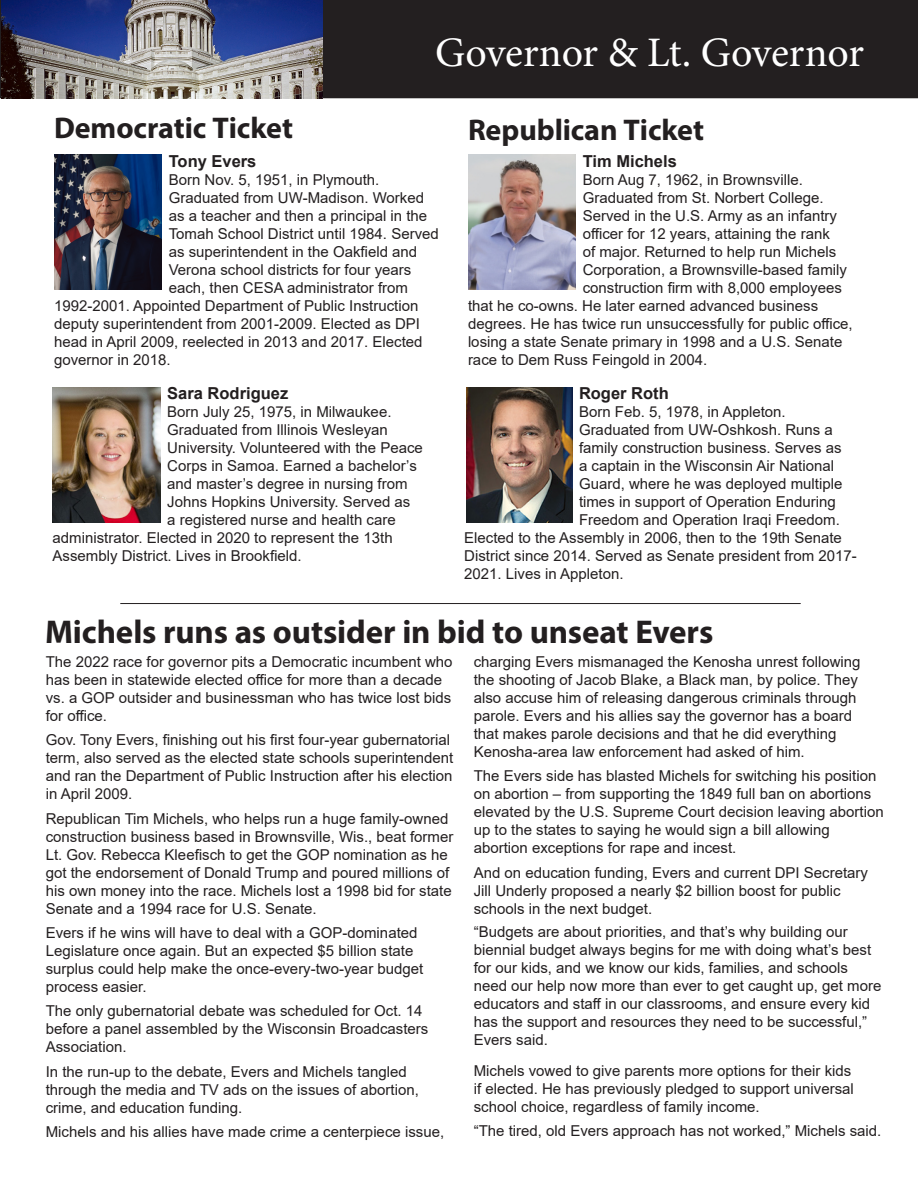
<style>
.page{position:relative;width:918px;height:1188px;background:#fff}
.page>*{position:absolute;margin:0;border:0;box-sizing:border-box;transform-origin:0 0}
.t1{font:42px "Minion Pro";letter-spacing:-.005em;color:#fff}
.t2{font:700 33px "Myriad Pro";letter-spacing:-.005em;color:#231f20}
.t3{font:700 30px "Myriad Pro";letter-spacing:-.005em;color:#231f20}
.Name{font:700 16.5px "Arial";color:#231f20}
.Body_Text{font:15px/18px "Arial";color:#231f20}
.Name-2{font:15px "Arial";color:#231f20}
</style>
<div class="page">
<div style="left:0;top:0;width:918px;height:98px;background:#231f20"></div>
<img style="left:54px;top:154px;width:108px;height:136px">
<img style="left:468px;top:154px;width:108px;height:136px">
<img style="left:52px;top:388px;width:108px;height:135px">
<img style="left:466px;top:388px;width:106px;height:135px">
<hr style="left:120px;top:603px;width:681px;height:1px;background:#231f20">
<img style="left:1px;top:0;width:322px;height:98px">
<p class="t1" style="left:435px;top:24px;width:430px">Governor &amp; Lt. Governor</p>
<p class="t3" style="left:54px;top:108px;width:241px">Democratic Ticket</p>
<p class="Name" style="left:169px;top:149px;width:89px">Tony Evers</p>
<p class="Name-2" style="left:169px;top:169px;width:212px">Born Nov. 5, 1951, in Plymouth.</p>
<p class="Name-2" style="left:169px;top:187px;width:257px">Graduated from UW-Madison. Worked</p>
<p class="Name-2" style="left:169px;top:205px;width:260px">as a teacher and then a principal in the</p>
<p class="Name-2" style="left:169px;top:223px;width:272px">Tomah School District until 1984. Served</p>
<p class="Name-2" style="left:169px;top:241px;width:250px">as superintendent in the Oakfield and</p>
<p class="Name-2" style="left:169px;top:259px;width:244px">Verona school districts for four years</p>
<p class="Name-2" style="left:169px;top:277px;width:241px">each, then CESA administrator from</p>
<p class="Name-2" style="left:54px;top:295px;width:366px">1992-2001. Appointed Department of Public Instruction</p>
<p class="Name-2" style="left:54px;top:313px;width:368px">deputy superintendent from 2001-2009. Elected as DPI</p>
<p class="Name-2" style="left:54px;top:331px;width:370px">head in April 2009, reelected in 2013 and 2017. Elected</p>
<p class="Name-2" style="left:54px;top:349px;width:118px">governor in 2018.</p>
<p class="Name" style="left:167px;top:382px;width:123px">Sara Rodriguez</p>
<p class="Name-2" style="left:167px;top:401px;width:226px">Born July 25, 1975, in Milwaukee.</p>
<p class="Name-2" style="left:167px;top:419px;width:222px">Graduated from Illinois Wesleyan</p>
<p class="Name-2" style="left:167px;top:437px;width:257px">University. Volunteered with the Peace</p>
<p class="Name-2" style="left:167px;top:455px;width:251px">Corps in Samoa. Earned a bachelor’s</p>
<p class="Name-2" style="left:167px;top:473px;width:242px">and master’s degree in nursing from</p>
<p class="Name-2" style="left:167px;top:491px;width:245px">Johns Hopkins University. Served as</p>
<p class="Name-2" style="left:167px;top:509px;width:230px">a registered nurse and health care</p>
<p class="Name-2" style="left:52px;top:527px;width:342px">administrator. Elected in 2020 to represent the 13th</p>
<p class="Name-2" style="left:52px;top:545px;width:251px">Assembly District. Lives in Brookfield.</p>
<p class="t3" style="left:468px;top:110px;width:238px">Republican Ticket</p>
<p class="Name" style="left:583px;top:149px;width:96px">Tim Michels</p>
<p class="Name-2" style="left:583px;top:169px;width:222px">Born Aug 7, 1962, in Brownsville.</p>
<p class="Name-2" style="left:583px;top:187px;width:242px">Graduated from St. Norbert College.</p>
<p class="Name-2" style="left:583px;top:205px;width:256px">Served in the U.S. Army as an infantry</p>
<p class="Name-2" style="left:583px;top:223px;width:249px">officer for 12 years, attaining the rank</p>
<p class="Name-2" style="left:583px;top:241px;width:255px">of major. Returned to help run Michels</p>
<p class="Name-2" style="left:583px;top:259px;width:266px">Corporation, a Brownsville-based family</p>
<p class="Name-2" style="left:583px;top:277px;width:261px">construction firm with 8,000 employees</p>
<p class="Name-2" style="left:468px;top:295px;width:352px">that he co-owns. He later earned advanced business</p>
<p class="Name-2" style="left:468px;top:313px;width:386px">degrees. He has twice run unsuccessfully for public office,</p>
<p class="Name-2" style="left:468px;top:331px;width:376px">losing a state Senate primary in 1998 and a U.S. Senate</p>
<p class="Name-2" style="left:468px;top:349px;width:241px">race to Dem Russ Feingold in 2004.</p>
<p class="Name" style="left:579px;top:382px;width:91px">Roger Roth</p>
<p class="Name-2" style="left:579px;top:401px;width:208px">Born Feb. 5, 1978, in Appleton.</p>
<p class="Name-2" style="left:579px;top:419px;width:255px">Graduated from UW-Oshkosh. Runs a</p>
<p class="Name-2" style="left:579px;top:437px;width:264px">family construction business. Serves as</p>
<p class="Name-2" style="left:579px;top:455px;width:257px">a captain in the Wisconsin Air National</p>
<p class="Name-2" style="left:579px;top:473px;width:265px">Guard, where he was deployed multiple</p>
<p class="Name-2" style="left:579px;top:491px;width:258px">times in support of Operation Enduring</p>
<p class="Name-2" style="left:579px;top:509px;width:262px">Freedom and Operation Iraqi Freedom.</p>
<p class="Name-2" style="left:464px;top:527px;width:379px">Elected to the Assembly in 2006, then to the 19th Senate</p>
<p class="Name-2" style="left:464px;top:545px;width:394px">District since 2014. Served as Senate president from 2017-</p>
<p class="Name-2" style="left:464px;top:563px;width:161px">2021. Lives in Appleton.</p>
<p class="t2" style="left:45px;top:610px;width:670px">Michels runs as outsider in bid to unseat Evers</p>
<p class="Body_Text" style="left:46px;top:653px;width:408px">The 2022 race for governor pits a Democratic incumbent who has been in statewide elected office for more than a decade vs. a GOP outsider and businessman who has twice lost bids for office.</p>
<p class="Body_Text" style="left:46px;top:731px;width:409px">Gov. Tony Evers, finishing out his first four-year gubernatorial term, also served as the elected state schools superintendent and ran the Department of Public Instruction after his election in April 2009.</p>
<p class="Body_Text" style="left:46px;top:809px;width:409px">Republican Tim Michels, who helps run a huge family-owned construction business based in Brownsville, Wis., beat former Lt. Gov. Rebecca Kleefisch to get the GOP nomination as he got the endorsement of Donald Trump and poured millions of his own money into the race. Michels lost a 1998 bid for state Senate and a 1994 race for U.S. Senate.</p>
<p class="Body_Text" style="left:46px;top:924px;width:379px">Evers if he wins will have to deal with a GOP-dominated Legislature once again. But an expected $5 billion state surplus could help make the once-every-two-year budget process easier.</p>
<p class="Body_Text" style="left:46px;top:1002px;width:384px">The only gubernatorial debate was scheduled for Oct. 14 before a panel assembled by the Wisconsin Broadcasters<br>Association.</p>
<p class="Body_Text" style="left:46px;top:1062px;width:375px">In the run-up to the debate, Evers and Michels tangled through the media and TV ads on the issues of abortion, crime, and education funding.</p>
<p class="Body_Text" style="left:46px;top:1122px;width:400px">Michels and his allies have made crime a centerpiece issue,</p>
<p class="Body_Text" style="left:474px;top:653px;width:388px">charging Evers mismanaged the Kenosha unrest following the shooting of Jacob Blake, a Black man, by police. They also accuse him of releasing dangerous criminals through parole. Evers and his allies say the governor has a board that makes parole decisions and that he did everything Kenosha-area law enforcement had asked of him.</p>
<p class="Body_Text" style="left:474px;top:767px;width:412px">The Evers side has blasted Michels for switching his position on abortion – from supporting the 1849 full ban on abortions elevated by the U.S. Supreme Court decision leaving abortion up to the states to saying he would sign a bill allowing abortion exceptions for rape and incest.</p>
<p class="Body_Text" style="left:474px;top:863px;width:396px">And on education funding, Evers and current DPI Secretary<br>Jill Underly proposed a nearly $2 billion boost for public schools in the next budget.</p>
<p class="Body_Text" style="left:474px;top:923px;width:409px">“Budgets are about priorities, and that’s why building our biennial budget always begins for me with doing what’s best for our kids, and we know our kids, families, and schools need our help now more than ever to get caught up, get more educators and staff in our classrooms, and ensure every kid has the support and resources they need to be successful,” Evers said.</p>
<p class="Body_Text" style="left:474px;top:1062px;width:382px">Michels vowed to give parents more options for their kids if elected. He has previously pledged to support universal school choice, regardless of family income.</p>
<p class="Body_Text" style="left:474px;top:1122px;width:409px">“The tired, old Evers approach has not worked,” Michels said.</p>
</div>
